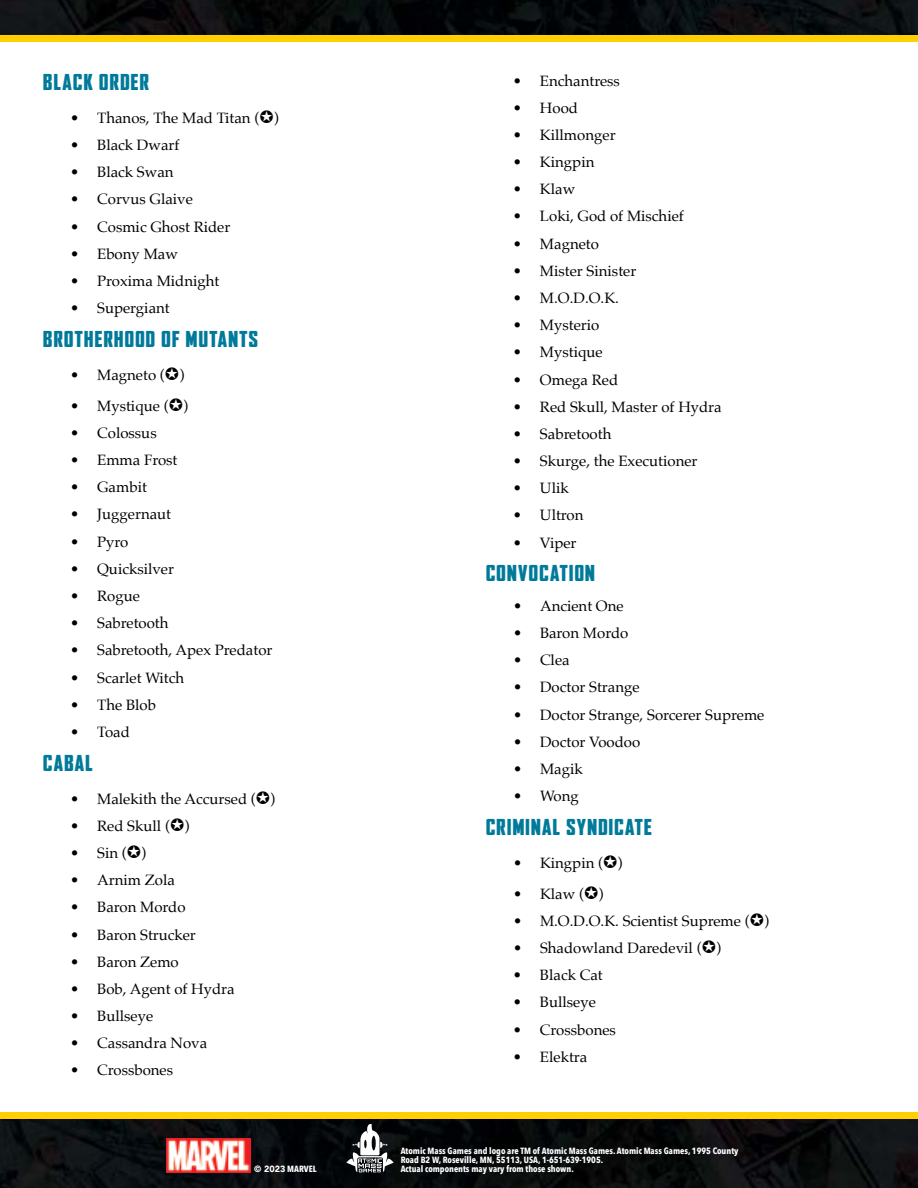
<style>
.page{position:relative;width:918px;height:1188px;background:#fff}
.page>*{position:absolute;margin:0;border:0;box-sizing:border-box;transform-origin:0 0}
.t1{font:900 condensed 21px "Agency FB";letter-spacing:.06em;color:#007a9a;scale:1.1 1}
.t2{font:15px "Palatino";color:#000}
.t3{font:700 9px/9px "Avenir Next Condensed";color:#fff}
.s1{font-family:"Infinity Crisis";font-size:18px}
.s2{font-family:"Avenir";font-weight:900}
</style>
<div class="page">
<img style="left:0;top:0;width:918px;height:35px">
<div style="left:0;top:35px;width:918px;height:7px;background:#ffcf01"></div>
<img style="left:0;top:1119px;width:918px;height:69px">
<div style="left:0;top:1112px;width:918px;height:7px;background:#ffcf01"></div>
<svg style="left:346px;top:1124px;width:48px;height:48px"></svg>
<img style="left:167px;top:1139px;width:83px;height:33px">
<h1 class="t1" style="left:43px;top:70px;width:98px">BLACK ORDER</h1>
<p class="t2" style="left:70px;top:105px;width:210px">• Thanos, The Mad Titan (<span class="s1">k</span>)</p>
<p class="t2" style="left:70px;top:133px;width:111px">• Black Dwarf</p>
<p class="t2" style="left:70px;top:160px;width:105px">• Black Swan</p>
<p class="t2" style="left:70px;top:187px;width:124px">• Corvus Glaive</p>
<p class="t2" style="left:70px;top:214px;width:162px">• Cosmic Ghost Rider</p>
<p class="t2" style="left:70px;top:241px;width:109px">• Ebony Maw</p>
<p class="t2" style="left:70px;top:268px;width:151px">• Proxima Midnight</p>
<p class="t2" style="left:70px;top:296px;width:101px">• Supergiant</p>
<h1 class="t1" style="left:43px;top:327px;width:197px">BROTHERHOOD OF MUTANTS</h1>
<p class="t2" style="left:70px;top:362px;width:116px">• Magneto (<span class="s1">k</span>)</p>
<p class="t2" style="left:70px;top:393px;width:119px">• Mystique (<span class="s1">k</span>)</p>
<p class="t2" style="left:70px;top:420px;width:88px">• Colossus</p>
<p class="t2" style="left:70px;top:448px;width:109px">• Emma Frost</p>
<p class="t2" style="left:70px;top:475px;width:78px">• Gambit</p>
<p class="t2" style="left:70px;top:502px;width:102px">• Juggernaut</p>
<p class="t2" style="left:70px;top:529px;width:60px">• Pyro</p>
<p class="t2" style="left:70px;top:556px;width:105px">• Quicksilver</p>
<p class="t2" style="left:70px;top:583px;width:71px">• Rogue</p>
<p class="t2" style="left:70px;top:611px;width:100px">• Sabretooth</p>
<p class="t2" style="left:70px;top:638px;width:204px">• Sabretooth, Apex Predator</p>
<p class="t2" style="left:70px;top:665px;width:115px">• Scarlet Witch</p>
<p class="t2" style="left:70px;top:692px;width:87px">• The Blob</p>
<p class="t2" style="left:70px;top:719px;width:61px">• Toad</p>
<h1 class="t1" style="left:43px;top:751px;width:47px">CABAL</h1>
<p class="t2" style="left:70px;top:786px;width:207px">• Malekith the Accursed (<span class="s1">k</span>)</p>
<p class="t2" style="left:70px;top:813px;width:121px">• Red Skull (<span class="s1">k</span>)</p>
<p class="t2" style="left:70px;top:840px;width:78px">• Sin (<span class="s1">k</span>)</p>
<p class="t2" style="left:70px;top:868px;width:106px">• Arnim Zola</p>
<p class="t2" style="left:70px;top:895px;width:117px">• Baron Mordo</p>
<p class="t2" style="left:70px;top:922px;width:127px">• Baron Strucker</p>
<p class="t2" style="left:70px;top:949px;width:110px">• Baron Zemo</p>
<p class="t2" style="left:70px;top:976px;width:166px">• Bob, Agent of Hydra</p>
<p class="t2" style="left:70px;top:1004px;width:85px">• Bullseye</p>
<p class="t2" style="left:70px;top:1031px;width:139px">• Cassandra Nova</p>
<p class="t2" style="left:70px;top:1058px;width:104px">• Crossbones</p>
<p class="t2" style="left:513px;top:68px;width:108px">• Enchantress</p>
<p class="t2" style="left:513px;top:95px;width:67px">• Hood</p>
<p class="t2" style="left:513px;top:122px;width:104px">• Killmonger</p>
<p class="t2" style="left:513px;top:149px;width:83px">• Kingpin</p>
<p class="t2" style="left:513px;top:177px;width:64px">• Klaw</p>
<p class="t2" style="left:513px;top:204px;width:172px">• Loki, God of Mischief</p>
<p class="t2" style="left:513px;top:231px;width:88px">• Magneto</p>
<p class="t2" style="left:513px;top:258px;width:125px">• Mister Sinister</p>
<p class="t2" style="left:513px;top:285px;width:108px">• M.O.D.O.K.</p>
<p class="t2" style="left:513px;top:313px;width:88px">• Mysterio</p>
<p class="t2" style="left:513px;top:340px;width:91px">• Mystique</p>
<p class="t2" style="left:513px;top:367px;width:107px">• Omega Red</p>
<p class="t2" style="left:513px;top:394px;width:210px">• Red Skull, Master of Hydra</p>
<p class="t2" style="left:513px;top:421px;width:100px">• Sabretooth</p>
<p class="t2" style="left:513px;top:448px;width:186px">• Skurge, the Executioner</p>
<p class="t2" style="left:513px;top:476px;width:57px">• Ulik</p>
<p class="t2" style="left:513px;top:503px;width:72px">• Ultron</p>
<p class="t2" style="left:513px;top:530px;width:65px">• Viper</p>
<h1 class="t1" style="left:486px;top:562px;width:101px">CONVOCATION</h1>
<p class="t2" style="left:513px;top:593px;width:112px">• Ancient One</p>
<p class="t2" style="left:513px;top:620px;width:117px">• Baron Mordo</p>
<p class="t2" style="left:513px;top:648px;width:58px">• Clea</p>
<p class="t2" style="left:513px;top:675px;width:128px">• Doctor Strange</p>
<p class="t2" style="left:513px;top:702px;width:253px">• Doctor Strange, Sorcerer Supreme</p>
<p class="t2" style="left:513px;top:729px;width:129px">• Doctor Voodoo</p>
<p class="t2" style="left:513px;top:756px;width:71px">• Magik</p>
<p class="t2" style="left:513px;top:783px;width:67px">• Wong</p>
<h1 class="t1" style="left:486px;top:815px;width:152px">CRIMINAL SYNDICATE</h1>
<p class="t2" style="left:513px;top:850px;width:111px">• Kingpin (<span class="s1">k</span>)</p>
<p class="t2" style="left:513px;top:881px;width:92px">• Klaw (<span class="s1">k</span>)</p>
<p class="t2" style="left:513px;top:908px;width:258px">• M.O.D.O.K. Scientist Supreme (<span class="s1">k</span>)</p>
<p class="t2" style="left:513px;top:935px;width:210px">• Shadowland Daredevil (<span class="s1">k</span>)</p>
<p class="t2" style="left:513px;top:963px;width:91px">• Black Cat</p>
<p class="t2" style="left:513px;top:990px;width:85px">• Bullseye</p>
<p class="t2" style="left:513px;top:1017px;width:104px">• Crossbones</p>
<p class="t2" style="left:513px;top:1044px;width:76px">• Elektra</p>
<p class="t3" style="left:401px;top:1146px;width:339px">Atomic Mass Games and logo are TM of Atomic Mass Games. Atomic Mass Games, 1995 County<br>Road B2 W, Roseville, MN, 55113, USA, 1-651-639-1905.</p>
<p class="t3" style="left:254px;top:1164px;width:64px"><span class="s2">© 2023</span> MARVEL</p>
<p class="t3" style="left:401px;top:1164px;width:175px">Actual components may vary from those shown.</p>
</div>
